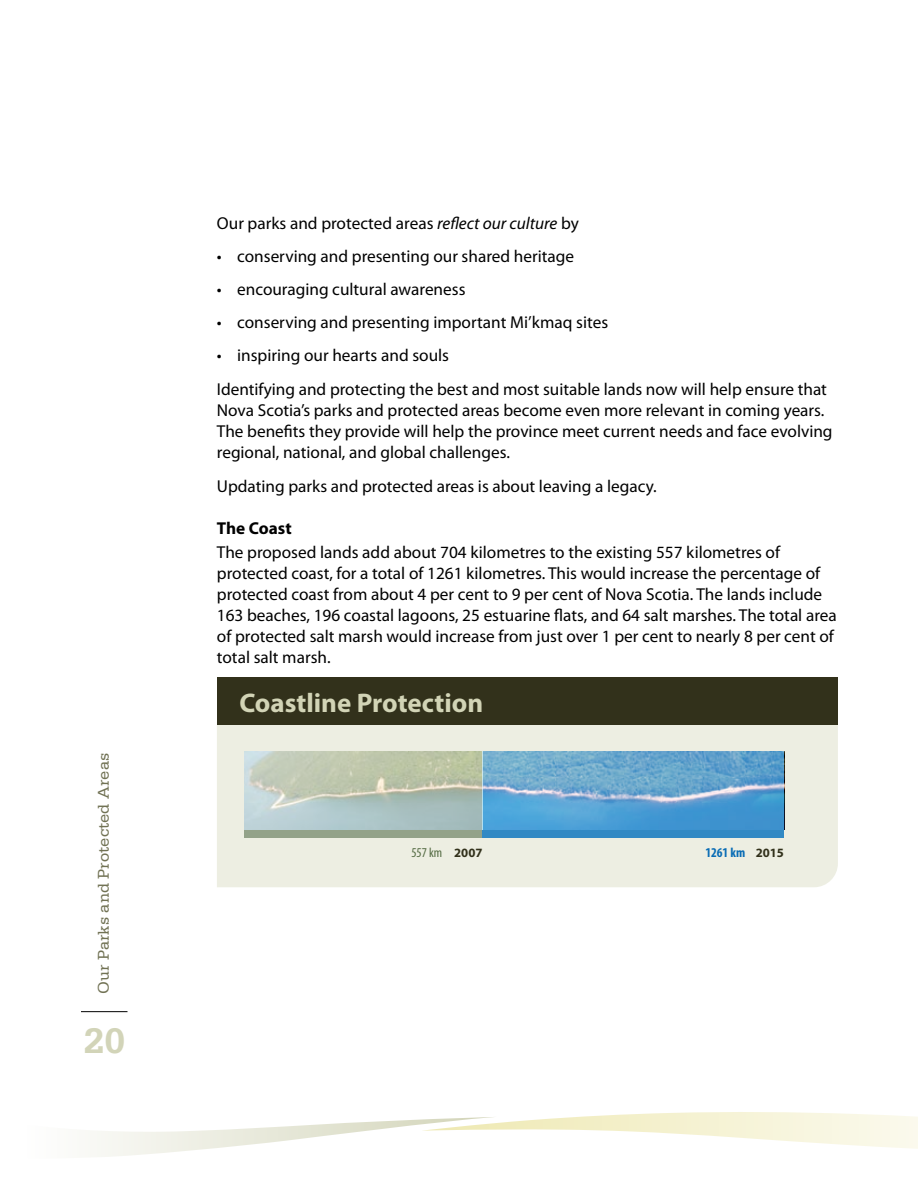
<style>
.page{position:relative;width:918px;height:1188px;background:#fff}
.page>*{position:absolute;margin:0;border:0;box-sizing:border-box;transform-origin:0 0}
.t1{font:700 37.5px "Serifa";color:#d2d4b8}
.t2{font:700 27px "Myriad Pro";color:#d2d4b6}
.t3{font:17.25px/21px "Myriad Pro";color:#000}
.t4{font:700 17.25px "Myriad Pro";color:#000}
.t5{font:16.5px "Serifa";color:#717254}
.t6{font:700 condensed 13.5px "Myriad Pro";color:#096cb5}
.t7{font:condensed 13.5px "Myriad Pro";color:#536a42}
.s1{font-style:italic}
.s2{font-weight:700;font-stretch:normal;font-size:12.75px;color:#32311b}
.s3{font-stretch:normal;font-size:12.75px;color:#32311b}
</style>
<div class="page">
<svg style="left:90px;top:1112px;width:828px;height:45px"></svg>
<hr style="left:81px;top:1011px;width:47px;height:1px;background:#000">
<div style="left:217px;top:725px;width:621px;height:162px;background:#edeee2"></div>
<div style="left:217px;top:677px;width:621px;height:48px;background:#32311b"></div>
<div style="left:244px;top:751px;width:239px;height:87px;background:#93a289"></div>
<div style="left:483px;top:751px;width:301px;height:87px;background:#3289c4"></div>
<svg style="left:244px;top:751px;width:239px;height:79px;background:#b9c7ba"></svg>
<svg style="left:483px;top:751px;width:301px;height:79px"></svg>
<p class="t5" style="left:94px;top:994px;width:243px;rotate:-90deg">Our Parks and Protected Areas</p>
<h1 class="t1" style="left:84px;top:1019px;width:43px">20</h1>
<p class="t3" style="left:217px;top:212px;width:363px">Our parks and protected areas <span class="s1">reflect our culture</span> by</p>
<p class="t3" style="left:217px;top:245px;width:359px">• conserving and presenting our shared heritage</p>
<p class="t3" style="left:217px;top:278px;width:250px">• encouraging cultural awareness</p>
<p class="t3" style="left:217px;top:311px;width:393px">• conserving and presenting important Mi’kmaq sites</p>
<p class="t3" style="left:217px;top:337px;width:612px;line-height:34.5px">• inspiring our hearts and souls<br>Identifying and protecting the best and most suitable lands now will help ensure that</p>
<p class="t3" style="left:217px;top:399px;width:617px">Nova Scotia’s parks and protected areas become even more relevant in coming years.<br>The benefits they provide will help the province meet current needs and face evolving regional, national, and global challenges.</p>
<p class="t3" style="left:217px;top:476px;width:441px">Updating parks and protected areas is about leaving a legacy.</p>
<p class="t4" style="left:217px;top:517px;width:76px">The Coast</p>
<p class="t3" style="left:217px;top:541px;width:621px">The proposed lands add about 704 kilometres to the existing 557 kilometres of protected coast, for a total of 1261 kilometres. This would increase the percentage of protected coast from about 4 per cent to 9 per cent of Nova Scotia. The lands include 163 beaches, 196 coastal lagoons, 25 estuarine flats, and 64 salt marshes. The total area of protected salt marsh would increase from just over 1 per cent to nearly 8 per cent of total salt marsh.</p>
<h2 class="t2" style="left:239px;top:685px;width:245px">Coastline Protection</h2>
<p class="t7" style="left:411px;top:845px;width:73px">557 km <span class="s2">2007</span></p>
<p class="t6" style="left:705px;top:844px;width:80px">1261 km <span class="s3">2015</span></p>
</div>
